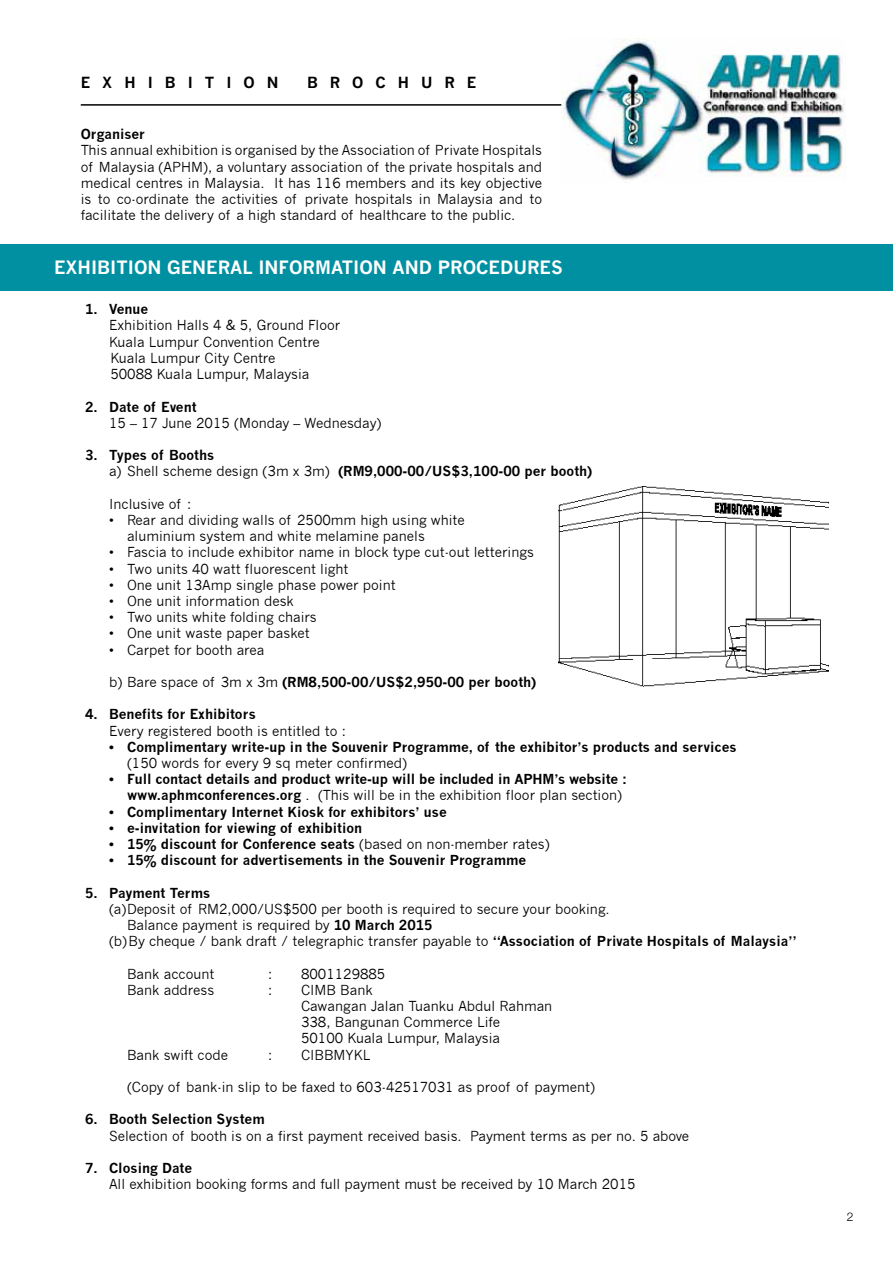
<style>
.page{position:relative;width:893px;height:1263px;background:#fff}
.page>*{position:absolute;margin:0;border:0;box-sizing:border-box;transform-origin:0 0}
.t1{font:700 18px "News Gothic";color:#fff}
.t2{font:700 15px "News Gothic";letter-spacing:.8em;color:#000}
.t3{font:13.5px/16.2px "News Gothic";color:#000}
.t4{font:700 13.5px/16.2px "News Gothic";color:#000}
.t5{font:300 12px "Helvetica Neue";color:#000}
.s1{font-weight:400}
.s2{font-weight:700}
</style>
<div class="page">
<div style="left:0;top:244px;width:893px;height:47px;background:#0090a2"></div>
<img style="left:559px;top:487px;width:270px;height:199px">
<img style="left:561px;top:38px;width:284px;height:142px">
<hr style="left:81px;top:104px;width:480px;height:2px;background:#000">
<p class="t2" style="left:81px;top:73px;width:199px">Exhibition</p>
<p class="t2" style="left:307px;top:73px;width:169px">brochure</p>
<p class="t4" style="left:81px;top:126px;width:66px">Organiser</p>
<p class="t3" style="left:81px;top:142px;width:463px;text-align:justify">This annual exhibition is organised by the Association of Private Hospitals of Malaysia (APHM), a voluntary association of the private hospitals and medical centres in Malaysia. It has 116 members and its key objective is to co-ordinate the activities of private hospitals in Malaysia and to facilitate the delivery of a high standard of healthcare to the public.</p>
<h1 class="t1" style="left:54px;top:257px;width:34px">Exhibiti</h1>
<h1 class="t1" style="left:134px;top:257px;width:236px">on GEN ERAL IN FORMATION</h1>
<h1 class="t1" style="left:393px;top:257px;width:172px">AN D PROCEDURES</h1>
<p class="t4" style="left:85px;top:301px;width:65px">1. Venue</p>
<p class="t3" style="left:109px;top:318px;width:233px">Exhibition Halls 4 &amp; 5, Ground Floor<br>Kuala Lumpur Convention Centre<br>Kuala Lumpur City Centre<br>50088 Kuala Lumpur, Malaysia</p>
<p class="t4" style="left:85px;top:398px;width:113px">2. Date of Event</p>
<p class="t3" style="left:109px;top:415px;width:274px">15 – 17 June 2015 (Monday – Wednesday)</p>
<p class="t4" style="left:109px;top:447px;width:485px;text-indent:-24px">3. Types of Booths<br><span class="s1">a) Shell scheme design (3m x 3m)</span> (RM9,000-00/US$3,100-00 per booth)</p>
<p class="t3" style="left:109px;top:496px;width:84px">Inclusive of :</p>
<p class="t3" style="left:127px;top:512px;width:339px;text-indent:-18px">• Rear and dividing walls of 2500mm high using white aluminium system and white melamine panels</p>
<p class="t3" style="left:109px;top:544px;width:426px">• Fascia to include exhibitor name in block type cut-out letterings</p>
<p class="t3" style="left:109px;top:561px;width:241px">• Two units 40 watt fluorescent light</p>
<p class="t3" style="left:109px;top:577px;width:288px">• One unit 13Amp single phase power point</p>
<p class="t3" style="left:109px;top:593px;width:186px">• One unit information desk</p>
<p class="t3" style="left:109px;top:609px;width:209px">• Two units white folding chairs</p>
<p class="t3" style="left:109px;top:625px;width:202px">• One unit waste paper basket</p>
<p class="t3" style="left:109px;top:642px;width:157px">• Carpet for booth area</p>
<p class="t4" style="left:109px;top:674px;width:429px"><span class="s1">b) Bare space of 3m x 3m</span> (RM8,500-00/US$2,950-00 per booth)</p>
<p class="t4" style="left:85px;top:706px;width:172px">4. Benefits for Exhibitors</p>
<p class="t3" style="left:109px;top:723px;width:238px">Every registered booth is entitled to :</p>
<p class="t4" style="left:109px;top:738px;width:629px">• Complimentary write-up in the Souvenir Programme, of the exhibitor’s products and services</p>
<p class="t3" style="left:127px;top:755px;width:282px">(150 words for every 9 sq meter confirmed)</p>
<p class="t4" style="left:127px;top:771px;width:502px;text-indent:-18px">• Full contact details and product write-up will be included in APHM’s website : www.aphmconferences.org <span class="s1">. (This will be in the exhibition floor plan section)</span></p>
<p class="t4" style="left:109px;top:803px;width:339px">• Complimentary Internet Kiosk for exhibitors’ use</p>
<p class="t4" style="left:109px;top:819px;width:255px">• e-invitation for viewing of exhibition</p>
<p class="t4" style="left:109px;top:836px;width:442px">• 15% discount for Conference seats <span class="s1">(based on non-member rates)</span></p>
<p class="t4" style="left:109px;top:852px;width:419px">• 15% discount for advertisements in the Souvenir Programme</p>
<p class="t4" style="left:85px;top:884px;width:127px">5. Payment Terms</p>
<p class="t3" style="left:109px;top:901px;width:502px">(a) Deposit of RM2,000/US$500 per booth is required to secure your booking.</p>
<p class="t3" style="left:127px;top:917px;width:307px">Balance payment is required by <span class="s2">10 March 2015</span></p>
<p class="t3" style="left:109px;top:933px;width:689px">(b) By cheque / bank draft / telegraphic transfer payable to <span class="s2">“Association of Private Hospitals of Malaysia”</span></p>
<p class="t3" style="left:127px;top:966px;width:89px">Bank account</p>
<p class="t3" style="left:268px;top:966px;width:6px">:</p>
<p class="t3" style="left:301px;top:966px;width:86px">8001129885</p>
<p class="t3" style="left:127px;top:982px;width:89px">Bank address</p>
<p class="t3" style="left:268px;top:982px;width:6px">:</p>
<p class="t3" style="left:301px;top:982px;width:253px">CIMB Bank<br>Cawangan Jalan Tuanku Abdul Rahman<br>338, Bangunan Commerce Life<br>50100 Kuala Lumpur, Malaysia</p>
<p class="t3" style="left:127px;top:1047px;width:103px">Bank swift code</p>
<p class="t3" style="left:268px;top:1047px;width:6px">:</p>
<p class="t3" style="left:301px;top:1047px;width:71px">CIBBMYKL</p>
<p class="t3" style="left:127px;top:1079px;width:470px">(Copy of bank-in slip to be faxed to 603-42517031 as proof of payment)</p>
<p class="t4" style="left:85px;top:1111px;width:181px">6. Booth Selection System</p>
<p class="t3" style="left:109px;top:1128px;width:582px">Selection of booth is on a first payment received basis. Payment terms as per no. 5 above</p>
<p class="t4" style="left:85px;top:1160px;width:109px">7. Closing Date</p>
<p class="t3" style="left:109px;top:1176px;width:528px">All exhibition booking forms and full payment must be received by 10 March 2015</p>
<p class="t5" style="left:847px;top:1206px;width:8px">2</p>
</div>
